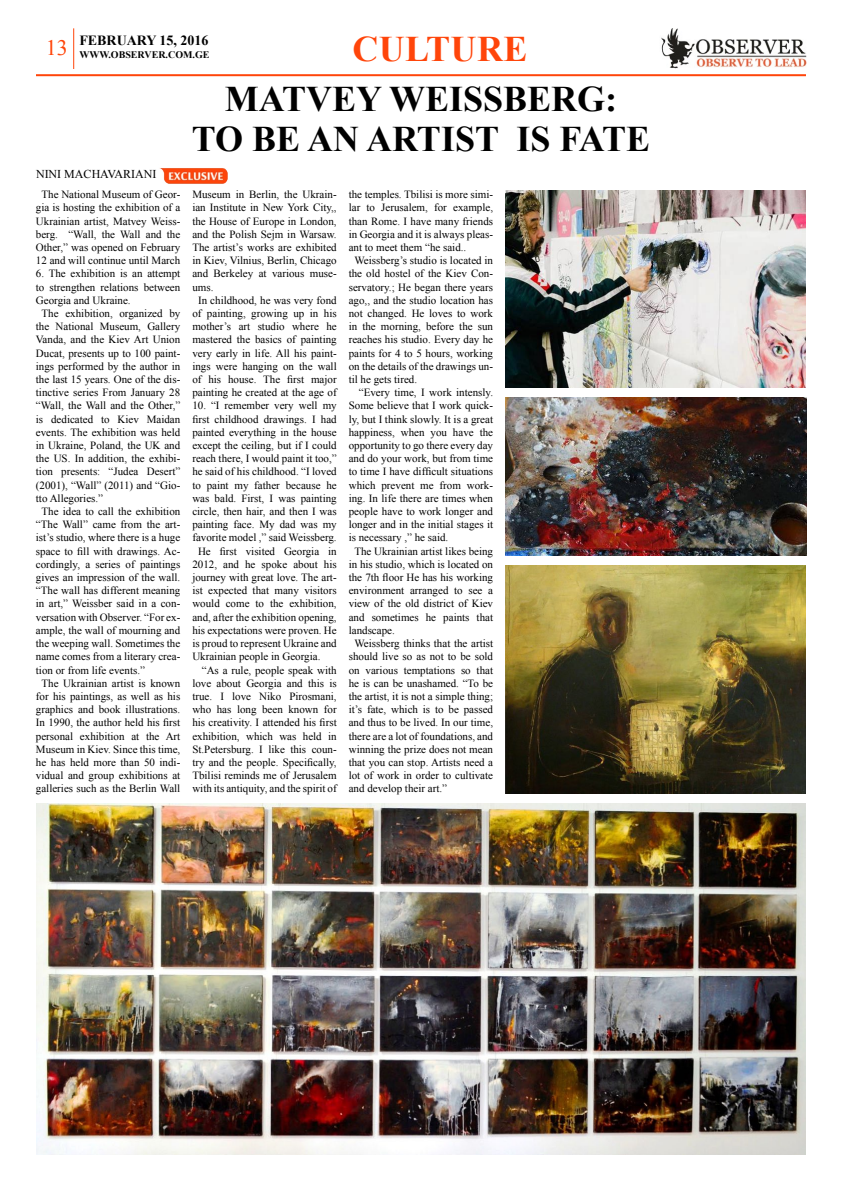
<style>
.page{position:relative;width:842px;height:1191px;background:#fff}
.page>*{position:absolute;margin:0;border:0;box-sizing:border-box;transform-origin:0 0}
.t1{font:700 36px "Times New Roman";color:#000}
.t2{font:700 36px "Times New Roman";letter-spacing:.01em;color:#ff450a}
.t3{font:22px "Times New Roman";color:#ff450a}
.t4{font:700 14px "Times New Roman";color:#000}
.t5{font:12px "Times New Roman";color:#000}
.t6{font:11px/13.2px "Times New Roman";color:#000;text-align:justify}
.t7{font:700 10px "Times New Roman";color:#000}
</style>
<div class="page">
<hr style="left:36px;top:74px;width:770px;height:2px;background:#ff450a">
<hr style="left:73px;top:28px;width:1px;height:41px;background:#ff450a">
<img style="left:661px;top:28px;width:145px;height:40px">
<img style="left:506px;top:190px;width:300px;height:197px">
<img style="left:37px;top:803px;width:768px;height:352px">
<img style="left:505px;top:566px;width:300px;height:228px">
<img style="left:506px;top:397px;width:300px;height:158px">
<img style="left:159px;top:168px;width:69px;height:16px">
<p class="t3" style="left:46px;top:33px;width:23px">13</p>
<p class="t4" style="left:79px;top:31px;width:131px">FEBRUARY 15, 2016</p>
<p class="t7" style="left:79px;top:47px;width:132px">WWW.OBSERVER.COM.GE</p>
<p class="t2" style="left:352px;top:24px;width:176px">CULTURE</p>
<p class="t1" style="left:225px;top:74px;width:394px">MATVEY WEISSBERG:</p>
<p class="t1" style="left:192px;top:114px;width:460px">TO BE AN ARTIST IS FATE</p>
<p class="t5" style="left:36px;top:166px;width:122px">NINI MACHAVARIANI</p>
<p class="t6" style="left:36px;top:188px;width:146px;text-align:center">The National Museum of Geor&shy;gia is hosting the exhibition of a<br>Ukrainian artist, Matvey Weiss&shy;berg. “Wall, the Wall and the<br>Other,” was opened on February<br>12 and will continue until March</p>
<p class="t6" style="left:36px;top:267px;width:146px">6. The exhibition is an attempt to strengthen relations between Georgia and Ukraine.</p>
<p class="t6" style="left:36px;top:306px;width:146px;text-indent:6px">The exhibition, organized by the National Museum, Gallery Vanda, and the Kiev Art Union Ducat, presents up to 100 paint&shy;ings performed by the author in the last 15 years. One of the dis&shy;tinctive series From January 28 “Wall, the Wall and the Other,” is dedicated to Kiev Maidan events. The exhibition was held in Ukraine, Poland, the UK and the US. In addition, the exhibi&shy;tion presents: “Judea Desert” (2001), “Wall” (2011) and “Gio&shy;tto Allegories.”</p>
<p class="t6" style="left:36px;top:504px;width:146px;text-indent:6px">The idea to call the exhibition “The Wall” came from the art&shy;ist’s studio, where there is a huge space to fill with drawings. Ac&shy;cordingly, a series of paintings gives an impression of the wall. “The wall has different meaning in art,” Weissber said in a con&shy;versation with Observer. “For ex&shy;ample, the wall of mourning and the weeping wall. Sometimes the name comes from a literary crea&shy;tion or from life events.”</p>
<p class="t6" style="left:36px;top:676px;width:146px;text-align:center">The Ukrainian artist is known for his paintings, as well as his graphics and book illustrations.<br>In 1990, the author held his first personal exhibition at the Art<br>Museum in Kiev. Since this time, he has held more than 50 indi&shy;vidual and group exhibitions at galleries such as the Berlin Wall</p>
<p class="t6" style="left:192px;top:188px;width:146px">Museum in Berlin, the Ukrain&shy;ian Institute in New York City,, the House of Europe in London, and the Polish Sejm in Warsaw.<br>The artist’s works are exhibited in Kiev, Vilnius, Berlin, Chicago and Berkeley at various muse&shy;ums.</p>
<p class="t6" style="left:192px;top:293px;width:146px;text-align:center">In childhood, he was very fond of painting, growing up in his mother’s art studio where he mastered the basics of painting very early in life. All his paint&shy;ings were hanging on the wall of his house. The first major painting he created at the age of</p>
<p class="t6" style="left:192px;top:399px;width:146px">10. “I remember very well my first childhood drawings. I had painted everything in the house except the ceiling, but if I could reach there, I would paint it too,” he said of his childhood. “I loved to paint my father because he was bald. First, I was painting circle, then hair, and then I was painting face. My dad was my favorite model ,” said Weissberg.</p>
<p class="t6" style="left:192px;top:544px;width:146px;text-indent:6px">He first visited Georgia in 2012, and he spoke about his journey with great love. The art&shy;ist expected that many visitors would come to the exhibition, and, after the exhibition opening, his expectations were proven. He is proud to represent Ukraine and Ukrainian people in Georgia.</p>
<p class="t6" style="left:192px;top:663px;width:146px;text-indent:9px">“As a rule, people speak with love about Georgia and this is true. I love Niko Pirosmani, who has long been known for his creativity. I attended his first exhibition, which was held in St.Petersburg. I like this coun&shy;try and the people. Specifically, Tbilisi reminds me of Jerusalem with its antiquity, and the spirit of</p>
<p class="t6" style="left:349px;top:188px;width:146px">the temples. Tbilisi is more simi&shy;lar to Jerusalem, for example, than Rome. I have many friends in Georgia and it is always pleas&shy;ant to meet them “he said..</p>
<p class="t6" style="left:349px;top:254px;width:146px;text-indent:6px">Weissberg’s studio is located in the old hostel of the Kiev Con&shy;servatory.; He began there years ago,, and the studio location has not changed. He loves to work in the morning, before the sun reaches his studio. Every day he paints for 4 to 5 hours, working on the details of the drawings un&shy;til he gets tired.</p>
<p class="t6" style="left:349px;top:386px;width:146px;text-indent:10px">“Every time, I work intensly.<br>Some believe that I work quick&shy;ly, but I think slowly. It is a great happiness, when you have the opportunity to go there every day and do your work, but from time to time I have difficult situations which prevent me from work&shy;ing. In life there are times when people have to work longer and longer and in the initial stages it is necessary ,” he said.</p>
<p class="t6" style="left:349px;top:544px;width:146px;text-indent:6px">The Ukrainian artist likes being in his studio, which is located on the 7th floor He has his working environment arranged to see a view of the old district of Kiev and sometimes he paints that landscape.</p>
<p class="t6" style="left:349px;top:636px;width:146px;text-indent:6px">Weissberg thinks that the artist should live so as not to be sold on various temptations so that he is can be unashamed. “To be the artist, it is not a simple thing; it’s fate, which is to be passed and thus to be lived. In our time, there are a lot of foundations, and winning the prize does not mean that you can stop. Artists need a lot of work in order to cultivate and develop their art.”</p>
</div>
